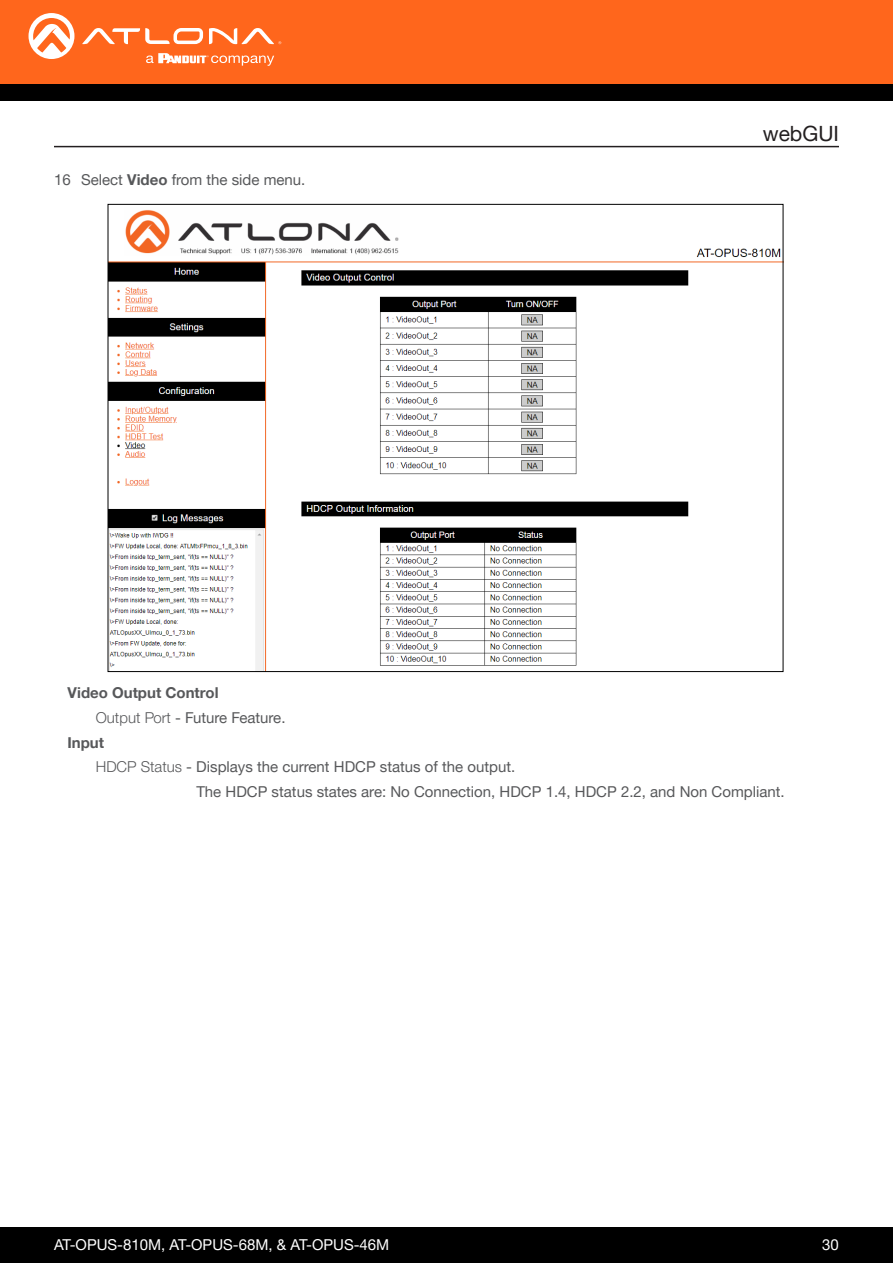
<style>
.page{position:relative;width:893px;height:1263px;background:#fff}
.page>*{position:absolute;margin:0;border:0;box-sizing:border-box;transform-origin:0 0}
.t1{font:21px "Helvetica Neue LTW1 G";color:#231f20}
.Bullets{font:15px "Helvetica Neue LTW1 G";color:#57585a}
.t2{font:15px "Helvetica Neue LTW1 G";color:#fff}
.Bullets-2{font:700 15px "Helvetica Neue LTW1 G";color:#57585a}
.s1{font-weight:700}
.s2{font-weight:300}
</style>
<div class="page">
<div style="left:0;top:1227px;width:893px;height:36px;background:#000"></div>
<div style="left:0;top:0;width:893px;height:84px;background:#ff661c"></div>
<div style="left:0;top:84px;width:893px;height:16px;background:#000"></div>
<svg style="left:82px;top:28px;width:121px;height:16px"></svg>
<svg style="left:209px;top:28px;width:72px;height:16px"></svg>
<svg style="left:29px;top:13px;width:45px;height:46px"></svg>
<svg style="left:146px;top:53px;width:128px;height:13px"></svg>
<hr style="left:54px;top:146px;width:785px;height:1px;background:#231f20">
<img style="left:110px;top:210px;width:671px;height:460px">
<p class="Bullets" style="left:54px;top:170px;width:253px">16 Select <span class="s1">Video</span> from the side menu.</p>
<p class="t1" style="left:763px;top:120px;width:78px">webGUI</p>
<p class="Bullets-2" style="left:68px;top:683px;width:153px">Video Output Control</p>
<p class="Bullets" style="left:96px;top:708px;width:191px"><span class="s2">Output Port</span> - Future Feature.</p>
<p class="Bullets-2" style="left:68px;top:733px;width:38px">Input</p>
<p class="Bullets" style="left:96px;top:758px;width:421px"><span class="s2">HDCP Status</span> - Displays the current HDCP status of the output.</p>
<p class="Bullets" style="left:196px;top:782px;width:590px">The HDCP status states are: No Connection, HDCP 1.4, HDCP 2.2, and Non Compliant.</p>
<p class="t2" style="left:54px;top:1235px;width:337px">AT-OPUS-810M, AT-OPUS-68M, &amp; AT-OPUS-46M</p>
<p class="t2" style="left:822px;top:1235px;width:18px">30</p>
</div>
